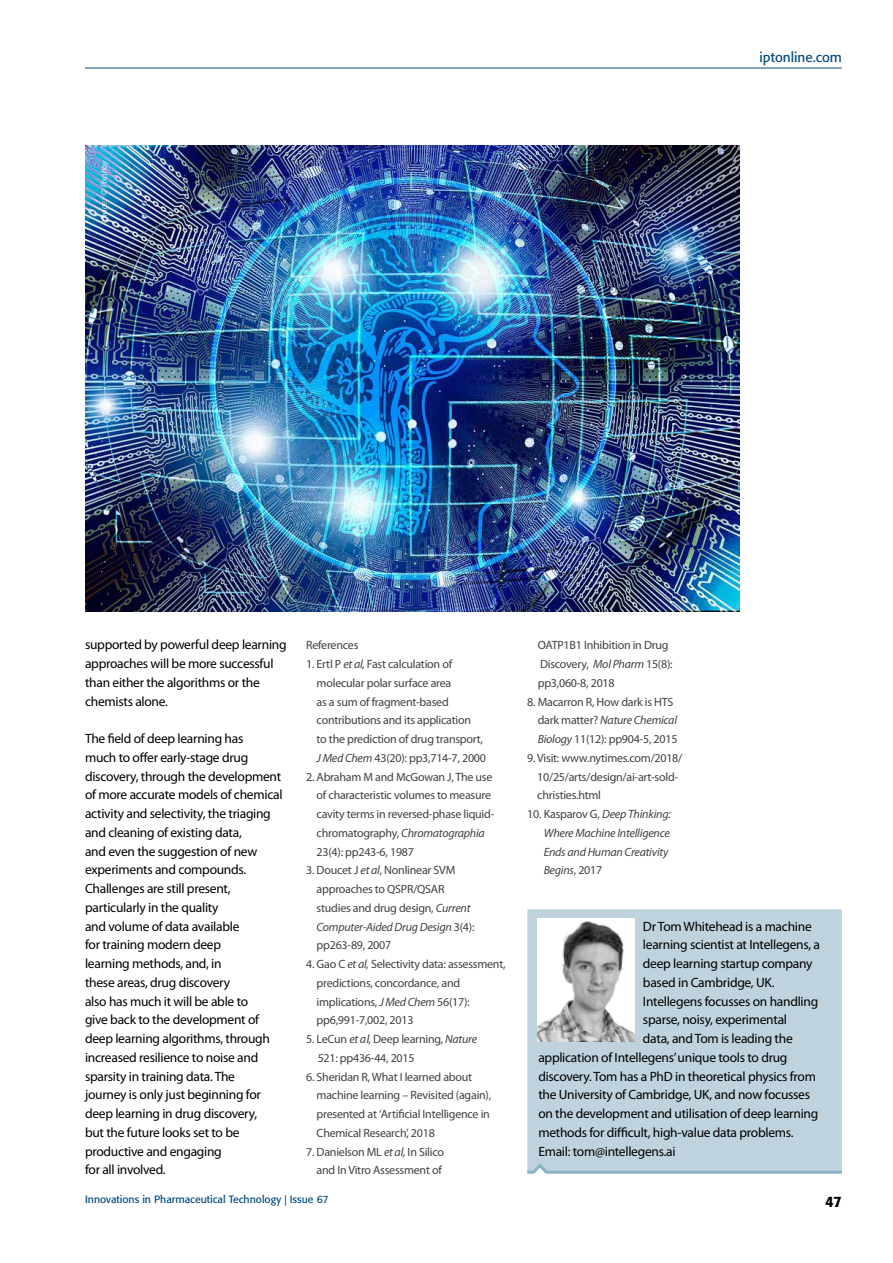
<style>
.page{position:relative;width:893px;height:1263px;background:#fff}
.page>*{position:absolute;margin:0;border:0;box-sizing:border-box;transform-origin:0 0}
.t1{font:500 15px "Formata";color:#000}
.t2{font:13.5px/18.8px "Myriad Pro";letter-spacing:-.02em;color:#000}
.t3{font:13.5px "Formata";color:#004a80}
.t4{font:12px/18.8px "Myriad Pro";letter-spacing:-.02em;color:#414042}
.t5{font:italic 12px/18.8px "Myriad Pro";letter-spacing:-.02em;color:#414042}
.t6{font:10.5px "Formata";color:#004a80}
.t7{font:italic 300 8.25px "Formata";color:#fff}
.s1{font-style:italic}
.s2{font-style:normal}
</style>
<div class="page">
<hr style="left:85px;top:68px;width:757px;height:1px;background:#004a80">
<div style="left:527px;top:909px;width:315px;height:252px;background:#bed3dd"></div>
<svg style="left:527px;top:1161px;width:315px;height:13px;background:#b3cdd8"></svg>
<img style="left:538px;top:919px;width:96px;height:122px">
<img style="left:85px;top:145px;width:655px;height:467px">
<p class="t7" style="left:99px;top:223px;width:64px;rotate:-90deg">Image: © Pixabay</p>
<p class="t3" style="left:760px;top:49px;width:84px">iptonline.com</p>
<p class="t2" style="left:85px;top:636px;width:203px">supported by powerful deep learning approaches will be more successful than either the algorithms or the chemists alone.</p>
<p class="t2" style="left:85px;top:729px;width:199px">The field of deep learning has<br>much to offer early-stage drug discovery, through the development of more accurate models of chemical activity and selectivity, the triaging and cleaning of existing data,<br>and even the suggestion of new experiments and compounds.<br>Challenges are still present, particularly in the quality<br>and volume of data available<br>for training modern deep<br>learning methods, and, in<br>these areas, drug discovery<br>also has much it will be able to<br>give back to the development of deep learning algorithms, through increased resilience to noise and sparsity in training data. The<br>journey is only just beginning for deep learning in drug discovery,<br>but the future looks set to be productive and engaging<br>for all involved.</p>
<p class="t4" style="left:306px;top:636px;width:54px">References</p>
<p class="t4" style="left:317px;top:655px;width:171px;text-indent:-10px">1. Ertl P <span class="s1">et al,</span> Fast calculation of molecular polar surface area<br>as a sum of fragment-based contributions and its application<br>to the prediction of drug transport,<br><span class="s1">J Med Chem</span> 43(20): pp3,714-7, 2000</p>
<p class="t4" style="left:317px;top:767px;width:179px;text-indent:-10px">2. Abraham M and McGowan J, The use of characteristic volumes to measure cavity terms in reversed-phase liquid&shy;chromatography, <span class="s1">Chromatographia </span>23(4): pp243-6, 1987</p>
<p class="t4" style="left:317px;top:861px;width:159px;text-indent:-10px">3. Doucet J <span class="s1">et al</span>, Nonlinear SVM approaches to QSPR/QSAR studies and drug design, <span class="s1">Current<br>Computer-Aided Drug Design</span> 3(4): pp263-89, 2007</p>
<p class="t4" style="left:317px;top:955px;width:190px;text-indent:-10px">4. Gao C <span class="s1">et al,</span> Selectivity data: assessment, predictions, concordance, and implications, <span class="s1">J Med Chem</span> 56(17): pp6,991-7,002, 2013</p>
<p class="t4" style="left:318px;top:1030px;width:161px;text-indent:-12px">5. LeCun <span class="s1">et a</span><span class="s1">l</span>, Deep learning, <span class="s1">Nature<br></span>521: pp436-44, 2015</p>
<p class="t4" style="left:317px;top:1067px;width:176px;text-indent:-10px">6. Sheridan R, What I learned about machine learning – Revisited (again), presented at ‘Artificial Intelligence in Chemical Research’, 2018</p>
<p class="t4" style="left:306px;top:1142px;width:139px;text-align:right">7. Danielson ML <span class="s1">et al,</span> In Silico and In Vitro Assessment of</p>
<p class="t6" style="left:85px;top:1193px;width:245px">Innovations in Pharmaceutical Technology | Issue 67</p>
<p class="t4" style="left:538px;top:636px;width:136px">OATP1B1 Inhibition in Drug<br>Discovery, <span class="s1">Mol Pharm</span> 15(8): pp3,060-8, 2018</p>
<p class="t4" style="left:538px;top:692px;width:141px;text-indent:-10px">8. Macarron R, How dark is HTS dark matter? <span class="s1">Nature Chemical<br>Biology</span> 11(12): pp904-5, 2015</p>
<p class="t4" style="left:537px;top:749px;width:147px;text-indent:-10px">9. Visit: www.nytimes.com/2018/<br>10/25/arts/design/ai-art-sold&shy;christies.html</p>
<p class="t5" style="left:544px;top:805px;width:129px;text-indent:-16px"><span class="s2">10. Kasparov G,</span> Deep Thinking:<br>Where Machine Intelligence<br>Ends and Human Creativity<br>Begins<span class="s2">, 2017</span></p>
<p class="t2" style="left:643px;top:917px;width:170px">Dr Tom Whitehead is a machine</p>
<p class="t2" style="left:643px;top:936px;width:179px">learning scientist at Intellegens, a</p>
<p class="t2" style="left:643px;top:954px;width:171px">deep learning startup company</p>
<p class="t2" style="left:643px;top:973px;width:133px">based in Cambridge, UK.</p>
<p class="t2" style="left:643px;top:992px;width:177px">Intellegens focusses on handling</p>
<p class="t2" style="left:643px;top:1011px;width:146px">sparse, noisy, experimental</p>
<p class="t2" style="left:643px;top:1029px;width:151px">data, and Tom is leading the</p>
<p class="t2" style="left:538px;top:1048px;width:251px">application of Intellegens’ unique tools to drug</p>
<p class="t2" style="left:538px;top:1067px;width:279px">discovery. Tom has a PhD in theoretical physics from</p>
<p class="t2" style="left:538px;top:1086px;width:273px">the University of Cambridge, UK, and now focusses</p>
<p class="t2" style="left:538px;top:1104px;width:282px">on the development and utilisation of deep learning</p>
<p class="t2" style="left:538px;top:1123px;width:257px">methods for difficult, high-value data problems.</p>
<p class="t2" style="left:538px;top:1142px;width:139px">Email: tom@intellegens.ai</p>
<p class="t1" style="left:825px;top:1192px;width:18px">47</p>
</div>
